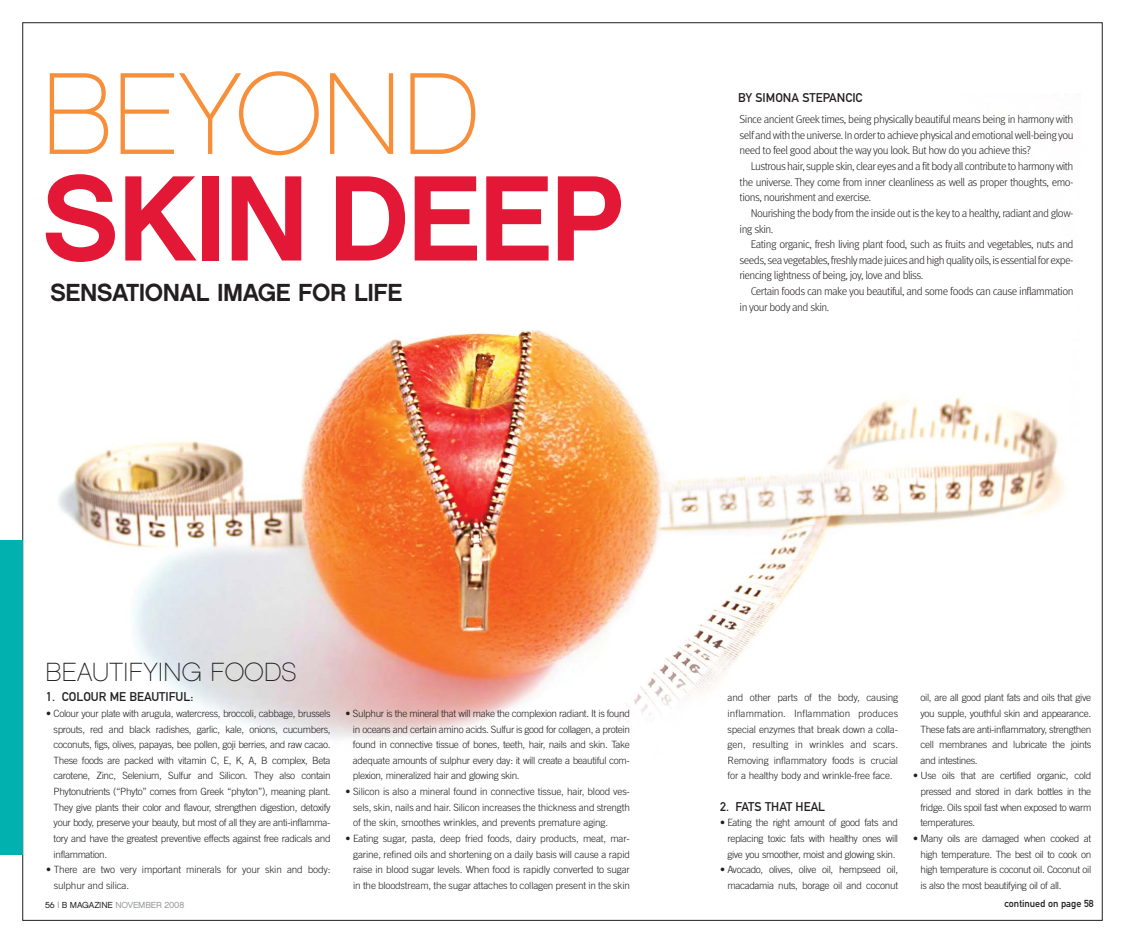
<style>
.page{position:relative;width:1125px;height:945px;background:#fff}
.page>*{position:absolute;margin:0;border:0;box-sizing:border-box;transform-origin:0 0}
.t1{font:121.25px "Chalet New York Nineteen Sixty";letter-spacing:-.02em;color:#e31836}
.t2{font:116.25px "Chalet Paris Nineteen Sixty";letter-spacing:-.015em;color:#f78f3a}
.t3{font:26.25px "Chalet Paris Nineteen Sixty";color:#231f20}
.t4{font:24.62px "Chalet New York Nineteen Sixty";letter-spacing:-.02em;color:#231f20}
.t5{font:12.5px "DIN Mittelschrift";color:#231f20}
.t6{font:300 11.25px/15.6px "Meta";letter-spacing:-.045em;color:#231f20;text-align:justify}
.t7{font:300 10px/15.6px "Trade Gothic";letter-spacing:-.035em;color:#231f20;text-align:justify}
.t8{font:300 10px/15.6px "Trade Gothic";letter-spacing:-.015em;color:#231f20}
.t9{font:10px "DIN Mittelschrift";color:#231f20}
.t10{font:8.75px "Chalet London Nineteen Sixty";letter-spacing:-.02em;color:#939598}
.s1{font-family:"Chalet London Nineteen Seventy";color:#231f20}
.s2{font-family:"Chalet London Nineteen Seventy"}
.s3{color:#231f20}
</style>
<div class="page">
<img style="left:59px;top:330px;width:1007px;height:409px">
<div style="left:0;top:540px;width:22px;height:315px;background:#00b1b0"></div>
<h2 class="t2" style="left:40px;top:68px;width:440px">BEYOND</h2>
<h1 class="t1" style="left:41px;top:170px;width:584px">SKIN DEEP</h1>
<h3 class="t4" style="left:50px;top:283px;width:354px">SENSATIONAL IMAGE FOR LIFE</h3>
<p class="t5" style="left:738px;top:93px;width:126px">BY SIMONA STEPANCIC</p>
<p class="t6" style="left:740px;top:113px;width:335px">Since ancient Greek times, being physically beautiful means being in harmony with selfand with the universe. In order to achieve physicaland emotionalwell-being you need to feel good about the way you look. But how do you achieve this?</p>
<p class="t6" style="left:740px;top:160px;width:335px;text-indent:11px">Lustrous hair, supple skin, clear eyes and a fit body all contribute to harmony with the universe. They come from inner cleanliness as well as proper thoughts, emo&shy;tions, nourishment and exercise.</p>
<p class="t6" style="left:740px;top:206px;width:335px;text-indent:11px">Nourishing the body from the inside out is the key to a healthy, radiant and glow&shy;ing skin.</p>
<p class="t6" style="left:740px;top:238px;width:336px;text-indent:11px">Eating organic, fresh living plant food, such as fruits and vegetables, nuts and seeds, sea vegetables, freshlymade juicesand high qualityoils, isessentialfor expe&shy;riencing lightness of being, joy, love and bliss.</p>
<p class="t6" style="left:740px;top:285px;width:335px;text-indent:11px">Certain foods can make you beautiful, and some foods can cause inflammation in your body and skin.</p>
<h3 class="t3" style="left:45px;top:661px;width:253px">BEAUTIFYING FOODS</h3>
<p class="t5" style="left:46px;top:692px;width:149px">1. COLOUR ME BEAUTIFUL:</p>
<p class="t7" style="left:54px;top:706px;width:279px;text-indent:-7px">• Colour your plate with arugula, watercress, broccoli, cabbage, brussels sprouts, red and black radishes, garlic, kale, onions, cucumbers, coconuts, figs, olives, papayas, bee pollen, goji berries, and raw cacao.<br>These foods are packed with vitamin C, E, K, A, B complex, Beta carotene, Zinc, Selenium, Sulfur and Silicon. They also contain Phytonutrients (“Phyto” comes from Greek “phyton”), meaning plant.<br>They give plants their color and flavour, strengthen digestion, detoxify your body, preserve your beauty, but most of all they are anti-inflamma&shy;tory and have the greatest preventive effects against free radicals and inflammation.</p>
<p class="t8" style="left:54px;top:863px;width:278px;text-indent:-8px">• There are two very important minerals for your skin and body: sulphur and silica.</p>
<p class="t7" style="left:353px;top:706px;width:279px;text-indent:-7px">• Sulphur is the mineral that will make the complexion radiant. It is found in oceans and certain amino acids. Sulfur is good for collagen, a protein found in connective tissue of bones, teeth, hair, nails and skin. Take adequate amounts of sulphur every day: it will create a beautiful com&shy;plexion, mineralized hair and glowing skin.</p>
<p class="t7" style="left:353px;top:784px;width:278px;text-indent:-8px">• Silicon is also a mineral found in connective tissue, hair, blood ves&shy;sels, skin, nails and hair. Silicon increases the thickness and strength of the skin, smoothes wrinkles, and prevents premature aging.</p>
<p class="t7" style="left:353px;top:831px;width:278px;text-indent:-8px">• Eating sugar, pasta, deep fried foods, dairy products, meat, mar&shy;garine, refined oils and shortening on a daily basis will cause a rapid raise in blood sugar levels. When food is rapidly converted to sugar in the bloodstream, the sugar attaches to collagen present in the skin</p>
<p class="t7" style="left:728px;top:691px;width:172px">and other parts of the body, causing inflammation. Inflammation produces special enzymes that break down a colla&shy;gen, resulting in wrinkles and scars.<br>Removing inflammatory foods is crucial for a healthy body and wrinkle-free face.</p>
<p class="t5" style="left:720px;top:802px;width:107px">2. FATS THAT HEAL</p>
<p class="t7" style="left:727px;top:816px;width:172px;text-indent:-7px">• Eating the right amount of good fats and replacing toxic fats with healthy ones will give you smoother, moist and glowing skin.</p>
<p class="t7" style="left:720px;top:863px;width:180px;text-align:right">• Avocado, olives, olive oil, hempseed oil, macadamia nuts, borage oil and coconut</p>
<p class="t7" style="left:920px;top:691px;width:172px">oil, are all good plant fats and oils that give you supple, youthful skin and appearance.<br>These fats are anti-inflammatory, strengthen cell membranes and lubricate the joints and intestines.</p>
<p class="t7" style="left:920px;top:769px;width:172px;text-indent:-7px">• Use oils that are certified organic, cold pressed and stored in dark bottles in the fridge. Oils spoil fast when exposed to warm temperatures.</p>
<p class="t7" style="left:920px;top:831px;width:172px;text-indent:-7px">• Many oils are damaged when cooked at high temperature. The best oil to cook on high temperature is coconut oil. Coconut oil is also the most beautifying oil of all.</p>
<p class="t10" style="left:45px;top:901px;width:141px"><span class="s1">56</span> <span class="s2">|</span> <span class="s3">B MAGAZINE</span> NOVEMBER 2008</p>
<p class="t9" style="left:1005px;top:900px;width:91px">continued on page 58</p>
</div>
